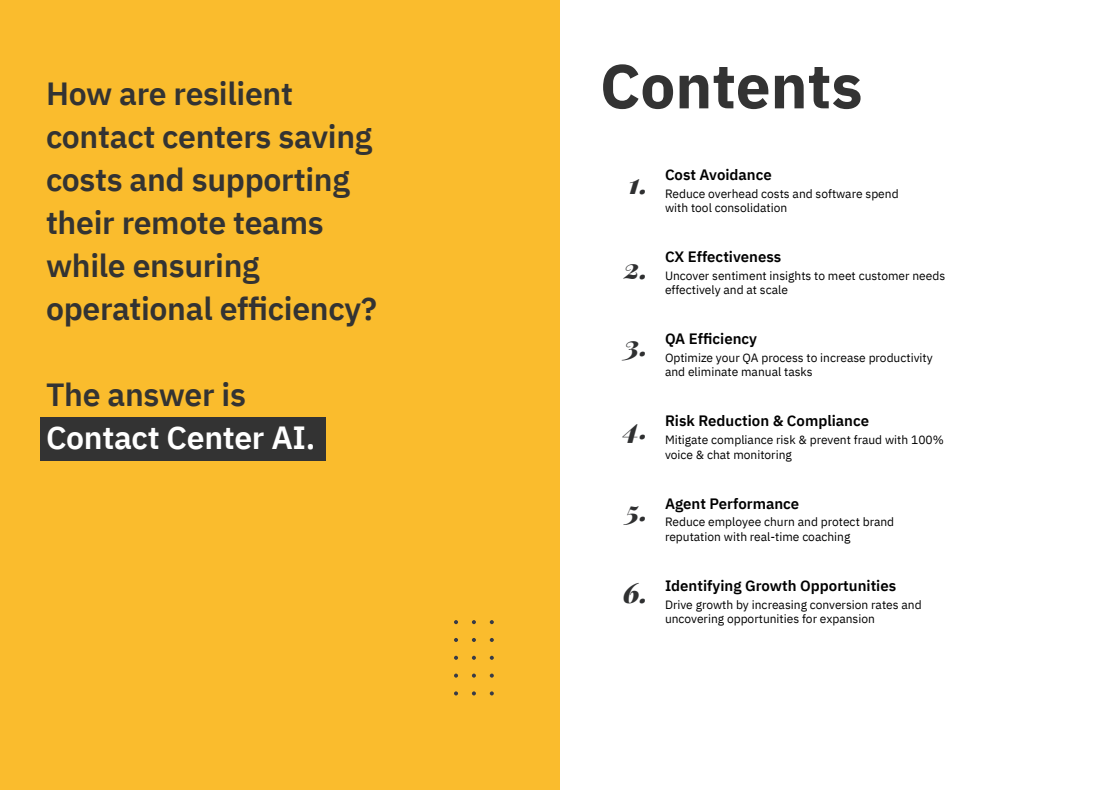
<style>
.page{position:relative;width:1120px;height:790px;background:#fff}
.page>*{position:absolute;margin:0;border:0;box-sizing:border-box;transform-origin:0 0}
.t1{font:700 62px "IBM Plex Sans";color:#333}
.t2{font:600 32px/43px "IBM Plex Sans";letter-spacing:-.01em;color:#333}
.t3{font:600 32px "IBM Plex Sans";letter-spacing:-.01em;color:#fff}
.t4{font:italic 900 28px "Playfair Display";color:#2f3031}
.t5{font:600 15px "IBM Plex Sans";color:#000}
.t6{font:12px/14.4px "IBM Plex Sans";color:#000}
</style>
<div class="page">
<div style="left:0;top:0;width:560px;height:790px;background:#fabc2d"></div>
<div style="left:40px;top:417px;width:286px;height:44px;background:#333"></div>
<svg style="left:490px;top:620px;width:4px;height:4px"></svg>
<svg style="left:472px;top:620px;width:4px;height:4px"></svg>
<svg style="left:454px;top:620px;width:4px;height:4px"></svg>
<svg style="left:490px;top:638px;width:4px;height:4px"></svg>
<svg style="left:472px;top:638px;width:4px;height:4px"></svg>
<svg style="left:454px;top:638px;width:4px;height:4px"></svg>
<svg style="left:490px;top:656px;width:4px;height:4px"></svg>
<svg style="left:472px;top:656px;width:4px;height:4px"></svg>
<svg style="left:454px;top:656px;width:4px;height:4px"></svg>
<svg style="left:490px;top:674px;width:4px;height:4px"></svg>
<svg style="left:472px;top:674px;width:4px;height:4px"></svg>
<svg style="left:454px;top:674px;width:4px;height:4px"></svg>
<svg style="left:490px;top:691px;width:4px;height:4px"></svg>
<svg style="left:472px;top:691px;width:4px;height:4px"></svg>
<svg style="left:454px;top:691px;width:4px;height:4px"></svg>
<h2 class="t2" style="left:46px;top:70px;width:332px">How are resilient contact centers saving costs and supporting their remote teams while ensuring operational efficiency?</h2>
<h2 class="t2" style="left:46px;top:371px;width:201px">The answer is</h2>
<h2 class="t3" style="left:46px;top:413px;width:271px">Contact Center AI.</h2>
<h1 class="t1" style="left:600px;top:37px;width:264px">Contents</h1>
<h3 class="t4" style="left:629px;top:161px;width:21px">1.</h3>
<h3 class="t4" style="left:624px;top:245px;width:26px">2.</h3>
<h3 class="t4" style="left:625px;top:323px;width:25px">3.</h3>
<h3 class="t4" style="left:624px;top:405px;width:25px">4.</h3>
<h3 class="t4" style="left:626px;top:488px;width:23px">5.</h3>
<h3 class="t4" style="left:623px;top:570px;width:27px">6.</h3>
<p class="t5" style="left:665px;top:163px;width:108px">Cost Avoidance</p>
<p class="t6" style="left:665px;top:185px;width:235px">Reduce overhead costs and software spend with tool consolidation</p>
<p class="t5" style="left:665px;top:245px;width:118px">CX Effectiveness</p>
<p class="t6" style="left:665px;top:268px;width:282px">Uncover sentiment insights to meet customer needs effectively and at scale</p>
<p class="t5" style="left:665px;top:327px;width:94px">QA Efficiency</p>
<p class="t6" style="left:665px;top:349px;width:269px">Optimize your QA process to increase productivity and eliminate manual tasks</p>
<p class="t5" style="left:665px;top:409px;width:206px">Risk Reduction &amp; Compliance</p>
<p class="t6" style="left:665px;top:432px;width:280px">Mitigate compliance risk &amp; prevent fraud with 100% voice &amp; chat monitoring</p>
<p class="t5" style="left:665px;top:492px;width:136px">Agent Performance</p>
<p class="t6" style="left:665px;top:514px;width:231px">Reduce employee churn and protect brand reputation with real-time coaching</p>
<p class="t5" style="left:665px;top:574px;width:233px">Identifying Growth Opportunities</p>
<p class="t6" style="left:665px;top:596px;width:258px">Drive growth by increasing conversion rates and uncovering opportunities for expansion</p>
</div>
